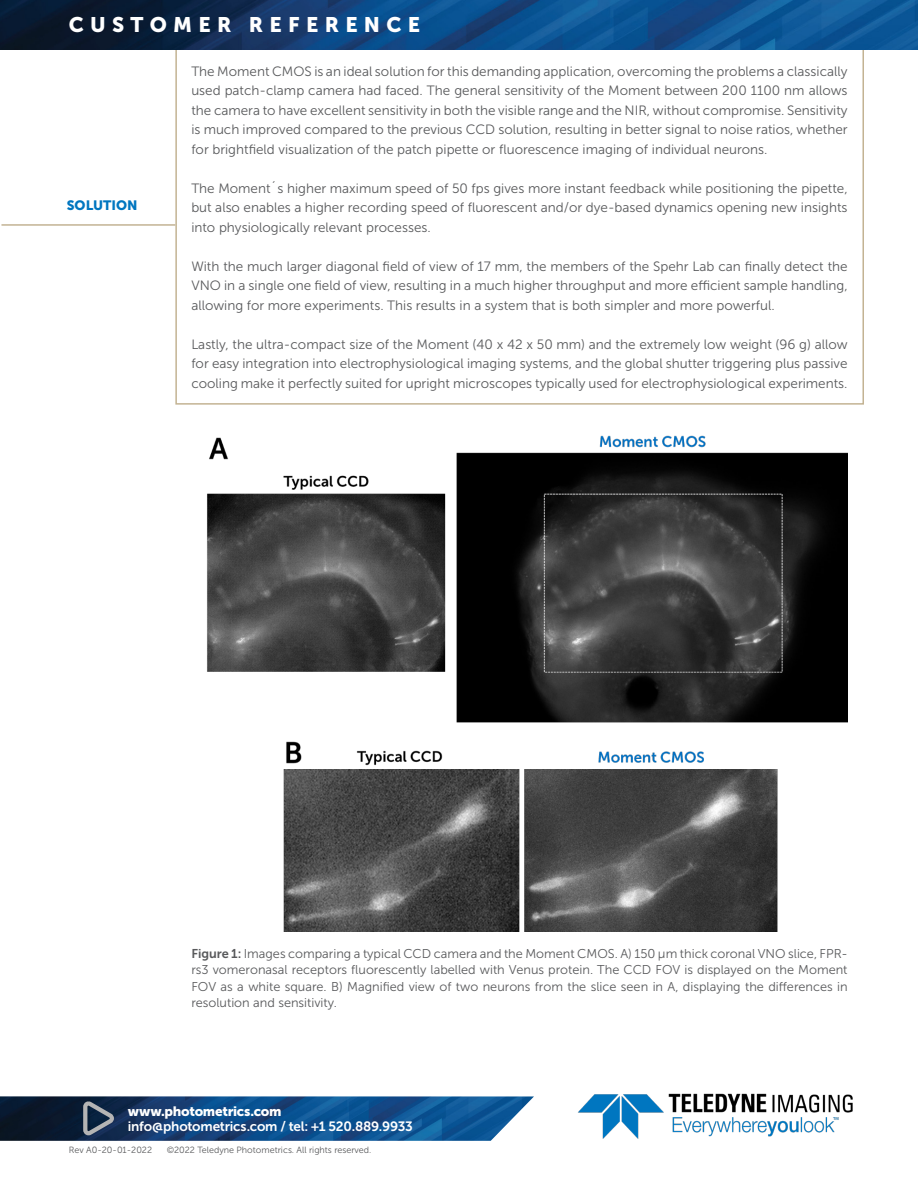
<style>
.page{position:relative;width:918px;height:1188px;background:#fff}
.page>*{position:absolute;margin:0;border:0;box-sizing:border-box;transform-origin:0 0}
.t1{font:21px "Museo Sans 900";letter-spacing:.3em;color:#fff}
.t2{font:13.5px/19.5px "Museo Sans 300";color:#58595b;text-align:justify}
.t3{font:13.5px "Museo Sans 700";letter-spacing:-.015em;color:#fff}
.t4{font:13.5px "Museo Sans 900";letter-spacing:-.02em;color:#fff}
.t5{font:13.5px "Museo Sans 900";color:#0076c0}
.t6{font:12.75px/16.5px "Museo Sans 300";color:#58595b;text-align:justify}
.t7{font:9px "Museo Sans 300";color:#58595b}
.s1{font-family:"Museo Sans 700"}
</style>
<div class="page">
<hr style="left:1px;top:224px;width:174px;height:2px;background:#c3b393">
<img style="left:207px;top:435px;width:641px;height:496px">
<img style="left:0;top:0;width:918px;height:49px">
<img style="left:578px;top:1093px;width:275px;height:46px">
<img style="left:0;top:1096px;width:534px;height:45px">
<svg style="left:83px;top:1101px;width:31px;height:34px"></svg>
<p class="t1" style="left:69px;top:13px;width:353px">CUSTOMER REFERENCE</p>
<p class="t5" style="left:67px;top:197px;width:72px">SOLUTION</p>
<p class="t2" style="left:191px;top:61px;width:658px">The Moment CMOS is an ideal solution for this demanding application, overcoming the problems a classically used patch-clamp camera had faced. The general sensitivity of the Moment between 200 1100 nm allows the camera to have excellent sensitivity in both the visible range and the NIR, without compromise. Sensitivity is much improved compared to the previous CCD solution, resulting in better signal to noise ratios, whether for brightfield visualization of the patch pipette or fluorescence imaging of individual neurons.</p>
<p class="t2" style="left:191px;top:178px;width:658px">The Moment´s higher maximum speed of 50 fps gives more instant feedback while positioning the pipette, but also enables a higher recording speed of fluorescent and/or dye-based dynamics opening new insights into physiologically relevant processes.</p>
<p class="t2" style="left:191px;top:256px;width:658px">With the much larger diagonal field of view of 17 mm, the members of the Spehr Lab can finally detect the VNO in a single one field of view, resulting in a much higher throughput and more efficient sample handling, allowing for more experiments. This results in a system that is both simpler and more powerful.</p>
<p class="t2" style="left:191px;top:334px;width:658px">Lastly, the ultra-compact size of the Moment (40 x 42 x 50 mm) and the extremely low weight (96 g) allow for easy integration into electrophysiological imaging systems, and the global shutter triggering plus passive cooling make it perfectly suited for upright microscopes typically used for electrophysiological experiments.</p>
<p class="t6" style="left:191px;top:945px;width:658px"><span class="s1">Figure 1:</span> Images comparing a typical CCD camera and the Moment CMOS. A) 150 µm thick coronal VNO slice, FPR&shy;rs3 vomeronasal receptors fluorescently labelled with Venus protein. The CCD FOV is displayed on the Moment FOV as a white square. B) Magnified view of two neurons from the slice seen in A, displaying the differences in resolution and sensitivity.</p>
<p class="t4" style="left:128px;top:1104px;width:155px">www.photometrics.com</p>
<p class="t3" style="left:128px;top:1119px;width:287px">info@photometrics.com / tel: +1 520.889.9933</p>
<p class="t7" style="left:69px;top:1145px;width:85px">Rev A0-20-01-2022</p>
<p class="t7" style="left:167px;top:1145px;width:206px">©2022 Teledyne Photometrics. All rights reserved.</p>
</div>
